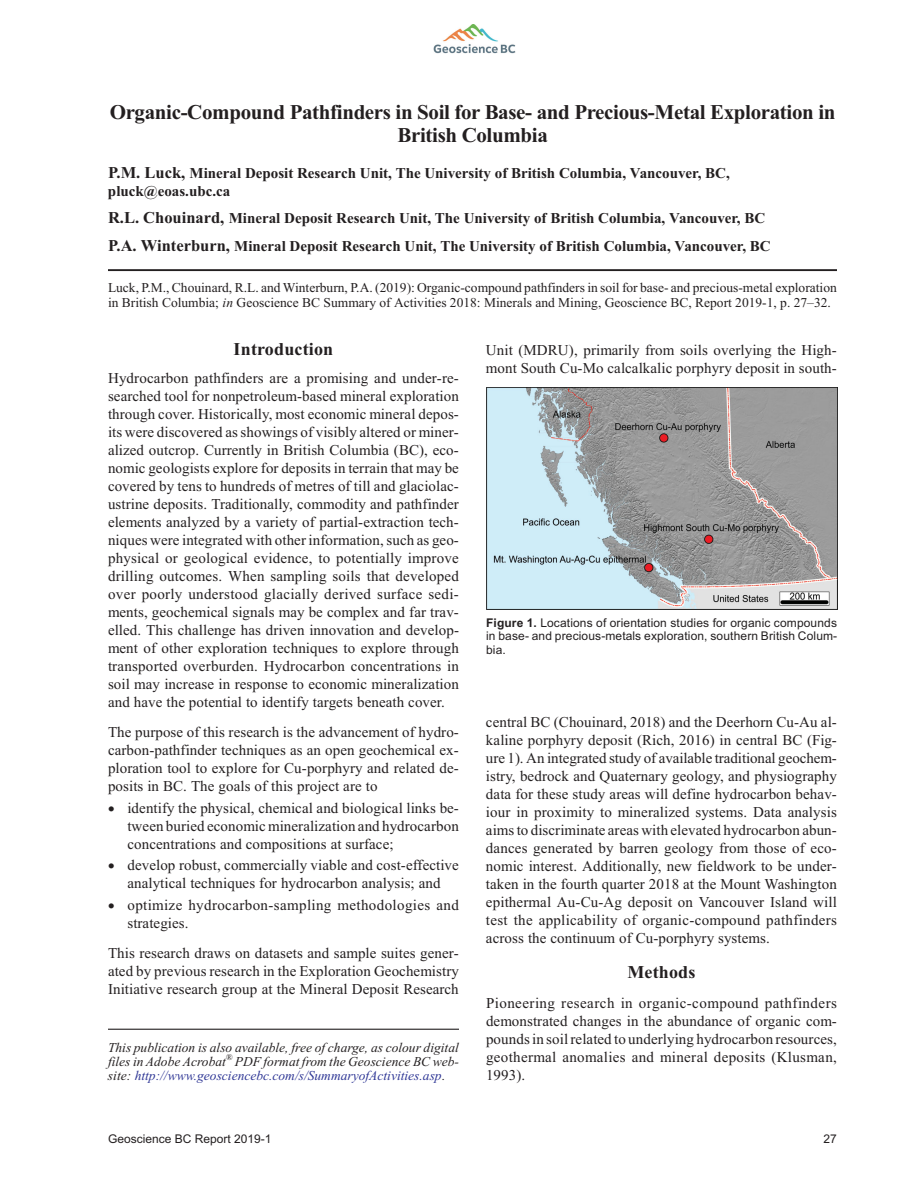
<style>
.page{position:relative;width:918px;height:1188px;background:#fff}
.page>*{position:absolute;margin:0;border:0;box-sizing:border-box;transform-origin:0 0}
.t1{font:700 21px/22.8px "Times New Roman";letter-spacing:-.015em;color:#231f20;text-align:center}
.t2{font:700 18px "Times New Roman";letter-spacing:.01em;color:#231f20}
.t3{font:15px/18px "Times New Roman";letter-spacing:.005em;color:#231f20;text-align:justify}
.t4{font:700 15px/17.9px "Times New Roman";color:#231f20}
.t5{font:15px/18px "Times New Roman";letter-spacing:.025em;color:#231f20}
.t6{font:13.5px/15.3px "Times New Roman";color:#231f20}
.t7{font:italic 13.5px/14.2px "Times New Roman";color:#2e3695}
.t8{font:italic 13.5px/14.2px "Times New Roman";color:#231f20}
.t9{font:12px/13.5px "Arial";letter-spacing:.01em;color:#231f20;text-align:justify}
.t10{font:italic 8.7px "Times New Roman";color:#231f20}
.s1{font-size:16.5px}
.s2{font-style:italic}
.s3{font-weight:700}
.s4{color:#231f20}
</style>
<div class="page">
<hr style="left:108px;top:269px;width:729px;height:2px;background:#231f20">
<img style="left:434px;top:24px;width:82px;height:30px">
<hr style="left:108px;top:1029px;width:351px;height:1px;background:#231f20">
<img style="left:486px;top:387px;width:351px;height:223px">
<h1 class="t1" style="left:110px;top:103px;width:727px">Organic-Compound Pathfinders in Soil for Base- and Precious-Metal Exploration in<br>British Columbia</h1>
<p class="t4" style="left:108px;top:166px;width:623px"><span class="s1">P.M. Luck,</span> Mineral Deposit Research Unit, The University of British Columbia, Vancouver, BC, pluck@eoas.ubc.ca</p>
<p class="t4" style="left:108px;top:207px;width:664px;line-height:27.2px"><span class="s1">R.L. Chouinard,</span> Mineral Deposit Research Unit, The University of British Columbia, Vancouver, BC<br><span class="s1">P.A. Winterburn,</span> Mineral Deposit Research Unit, The University of British Columbia, Vancouver, BC</p>
<p class="t6" style="left:108px;top:281px;width:730px">Luck, P.M., Chouinard, R.L. and Winterburn, P.A. (2019): Organic-compound pathfinders in soil for base- and precious-metal exploration in British Columbia; <span class="s2">in</span> Geoscience BC Summary of Activities 2018: Minerals and Mining, Geoscience BC, Report 2019-1, p. 27–32.</p>
<p class="t2" style="left:234px;top:343px;width:101px">Introduction</p>
<p class="t3" style="left:108px;top:370px;width:353px">Hydrocarbon pathfinders are a promising and under-re&shy;searched tool for nonpetroleum-based mineral exploration through cover. Historically, most economic mineral depos&shy;its were discovered as showings of visibly altered or miner&shy;alized outcrop. Currently in British Columbia (BC), eco&shy;nomic geologists explore for deposits in terrain that may be covered by tens to hundreds of metres of till and glaciolac&shy;ustrine deposits. Traditionally, commodity and pathfinder elements analyzed by a variety of partial-extraction tech&shy;niques were integrated with other information, such as geo&shy;physical or geological evidence, to potentially improve drilling outcomes. When sampling soils that developed over poorly understood glacially derived surface sedi&shy;ments, geochemical signals may be complex and far trav&shy;elled. This challenge has driven innovation and develop&shy;ment of other exploration techniques to explore through transported overburden. Hydrocarbon concentrations in soil may increase in response to economic mineralization and have the potential to identify targets beneath cover.</p>
<p class="t3" style="left:108px;top:724px;width:352px">The purpose of this research is the advancement of hydro&shy;carbon-pathfinder techniques as an open geochemical ex&shy;ploration tool to explore for Cu-porphyry and related de&shy;posits in BC. The goals of this project are to</p>
<p class="t3" style="left:127px;top:800px;width:333px;text-indent:-19px">• identify the physical, chemical and biological links be&shy;tween buried economic mineralization and hydrocarbon concentrations and compositions at surface;</p>
<p class="t3" style="left:108px;top:858px;width:352px;text-align:center">• develop robust, commercially viable and cost-effective analytical techniques for hydrocarbon analysis; and</p>
<p class="t5" style="left:127px;top:897px;width:333px;text-indent:-19px">• optimize hydrocarbon-sampling methodologies and strategies.</p>
<p class="t3" style="left:108px;top:945px;width:352px">This research draws on datasets and sample suites gener&shy;ated by previous research in the Exploration Geochemistry Initiative research group at the Mineral Deposit Research</p>
<p class="t3" style="left:486px;top:342px;width:352px">Unit (MDRU), primarily from soils overlying the High&shy;mont South Cu-Mo calcalkalic porphyry deposit in south-</p>
<p class="t9" style="left:486px;top:617px;width:353px"><span class="s3">Figure 1.</span> Locations of orientation studies for organic compounds in base- and precious-metals exploration, southern British Colum&shy;bia.</p>
<p class="t3" style="left:486px;top:714px;width:353px">central BC (Chouinard, 2018) and the Deerhorn Cu-Au al&shy;kaline porphyry deposit (Rich, 2016) in central BC (Fig&shy;ure 1). An integrated study of available traditional geochem&shy;istry, bedrock and Quaternary geology, and physiography data for these study areas will define hydrocarbon behav&shy;iour in proximity to mineralized systems. Data analysis aims to discriminate areas with elevated hydrocarbon abun&shy;dances generated by barren geology from those of eco&shy;nomic interest. Additionally, new fieldwork to be under&shy;taken in the fourth quarter 2018 at the Mount Washington epithermal Au-Cu-Ag deposit on Vancouver Island will test the applicability of organic-compound pathfinders across the continuum of Cu-porphyry systems.</p>
<p class="t2" style="left:627px;top:966px;width:69px">Methods</p>
<p class="t3" style="left:486px;top:995px;width:352px">Pioneering research in organic-compound pathfinders demonstrated changes in the abundance of organic com&shy;pounds in soil related to underlying hydrocarbon resources, geothermal anomalies and mineral deposits (Klusman, 1993).</p>
<p class="t8" style="left:108px;top:1041px;width:352px">This publication is also available, free of charge, as colour digital files in Adobe Acrobat</p>
<p class="t10" style="left:226px;top:1054px;width:8px">®</p>
<p class="t7" style="left:108px;top:1055px;width:352px;text-indent:127px"><span class="s4">PDF format from the Geoscience BC web&shy;site:</span> http://www.geosciencebc.com/s/SummaryofActivities.asp<span class="s4">.</span></p>
<p class="t9" style="left:108px;top:1134px;width:165px">Geoscience BC Report 2019-1</p>
<p class="t9" style="left:824px;top:1134px;width:15px">27</p>
</div>
